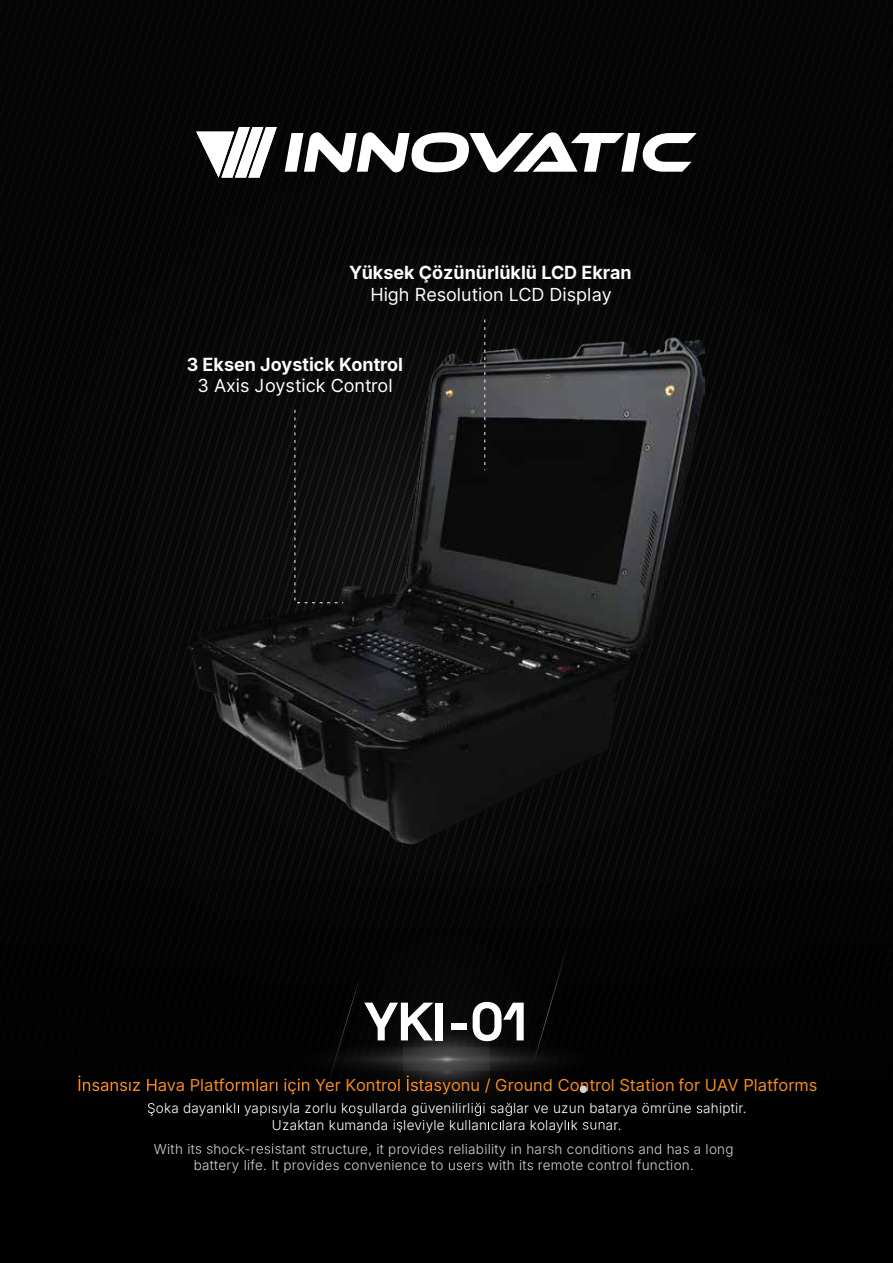
<style>
.page{position:relative;width:893px;height:1263px;background:#000}
.page>*{position:absolute;margin:0;border:0;box-sizing:border-box;transform-origin:0 0}
.t1{font:700 54px "Space Grotesk";color:#fff}
.t2{font:700 18px "Inter";color:#fff}
.t3{font:18px "Inter";color:#fff}
.t4{font:16.5px "Inter";color:#f68b24}
.t5{font:300 13.5px "Inter";letter-spacing:.02em;color:#d1d3d4}
.t6{font:300 13.5px/16.5px "Inter";letter-spacing:.02em;color:#fff}
</style>
<div class="page">
<svg style="left:148px;top:1103px;width:7px;height:13px"></svg>
<svg style="left:78px;top:1075px;width:78px;height:16px"></svg>
<svg style="left:196px;top:1146px;width:5px;height:8px"></svg>
<svg style="left:207px;top:1146px;width:5px;height:8px"></svg>
<svg style="left:256px;top:1143px;width:25px;height:11px"></svg>
<svg style="left:311px;top:1146px;width:5px;height:8px"></svg>
<svg style="left:430px;top:1146px;width:13px;height:8px"></svg>
<svg style="left:543px;top:1146px;width:11px;height:8px"></svg>
<svg style="left:628px;top:1146px;width:5px;height:8px"></svg>
<svg style="left:683px;top:1146px;width:6px;height:8px"></svg>
<svg style="left:325px;top:1162px;width:14px;height:8px"></svg>
<svg style="left:449px;top:1162px;width:21px;height:8px"></svg>
<svg style="left:477px;top:1162px;width:6px;height:8px"></svg>
<svg style="left:527px;top:1162px;width:6px;height:8px"></svg>
<svg style="left:223px;top:948px;width:479px;height:184px"></svg>
<svg style="left:33px;top:248px;width:83px;height:132px"></svg>
<svg style="left:285px;top:132px;width:412px;height:40px"></svg>
<svg style="left:196px;top:127px;width:81px;height:51px"></svg>
<img style="left:188px;top:337px;width:517px;height:510px">
<svg style="left:484px;top:319px;width:1px;height:151px"></svg>
<svg style="left:294px;top:409px;width:50px;height:195px"></svg>
<h2 class="t2" style="left:349px;top:259px;width:284px">Yüksek Çözünürlüklü LCD Ekran</h2>
<h2 class="t3" style="left:370px;top:281px;width:243px">High Resolution LCD Display</h2>
<h2 class="t2" style="left:187px;top:351px;width:218px">3 Eksen Joystick Kontrol</h2>
<h2 class="t3" style="left:197px;top:373px;width:197px">3 Axis Joystick Control</h2>
<h1 class="t1" style="left:365px;top:986px;width:164px">YKI-01</h1>
<p class="t4" style="left:158px;top:1073px;width:69px">ava Platf</p>
<p class="t4" style="left:315px;top:1073px;width:74px">Yer Kontr</p>
<p class="t4" style="left:442px;top:1073px;width:377px">yonu / Ground Control Station for UAV Platforms</p>
<p class="t6" style="left:156px;top:1099px;width:105px">oka dayan kl ya</p>
<p class="t6" style="left:282px;top:1099px;width:68px">yla zorlu k</p>
<p class="t6" style="left:372px;top:1099px;width:100px">llarda güvenilirl</p>
<p class="t6" style="left:272px;top:1099px;width:476px;text-indent:225px">a lar ve uzun batarya ömrüne ahiptir.<br>Uzaktan kumanda leviyle kullan c lara kolayl k</p>
<p class="t6" style="left:606px;top:1116px;width:17px">ar.</p>
<p class="t5" style="left:154px;top:1138px;width:42px">With it</p>
<p class="t5" style="left:213px;top:1138px;width:44px">hock-r</p>
<p class="t5" style="left:282px;top:1138px;width:149px">tant tructure, it provid</p>
<p class="t5" style="left:448px;top:1138px;width:287px">reliability in ha h condition and ha a long</p>
<p class="t5" style="left:194px;top:1155px;width:132px">battery life. It provid</p>
<p class="t5" style="left:344px;top:1155px;width:101px">convenience to</p>
<p class="t5" style="left:471px;top:1155px;width:224px">r with it remote control function.</p>
</div>
